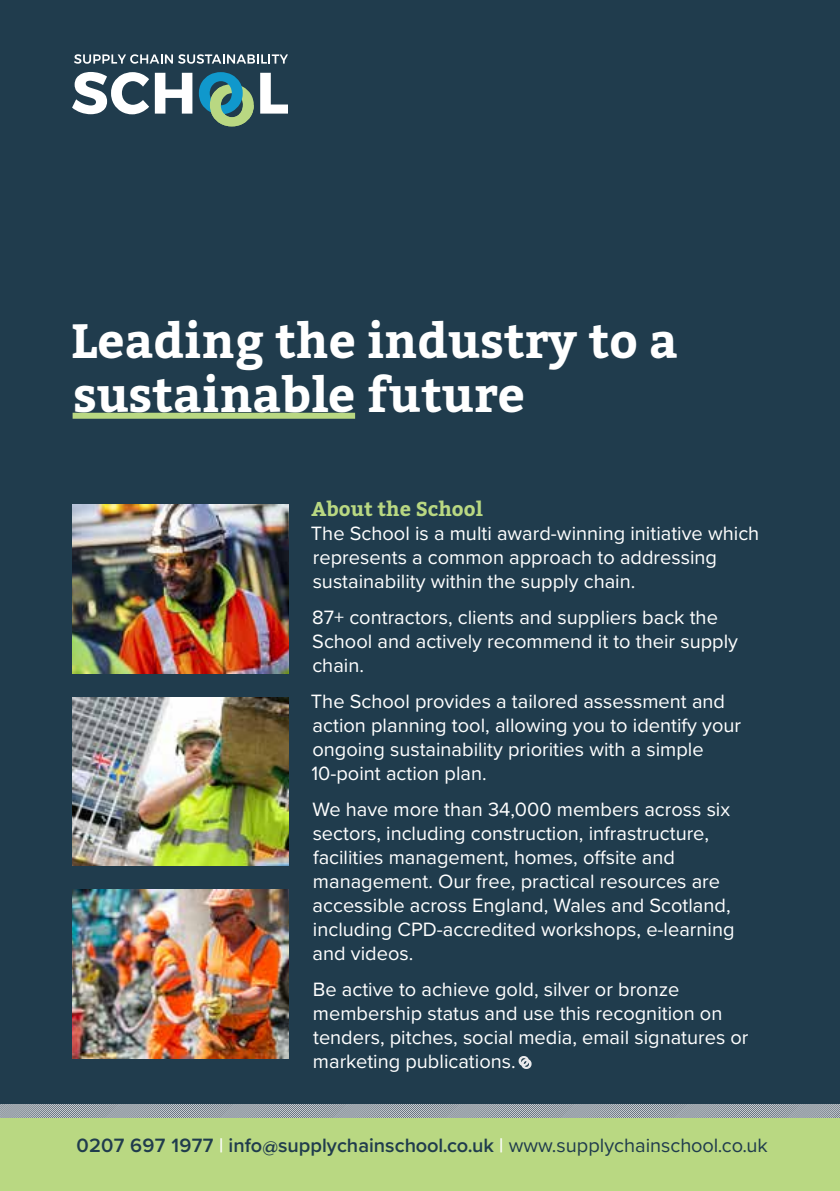
<style>
.page{position:relative;width:840px;height:1191px;background:#fff}
.page>*{position:absolute;margin:0;border:0;box-sizing:border-box;transform-origin:0 0}
.t1{font:700 48px/54px "Bitter";color:#fff}
.t2{font:20px/24px "Proxima Nova";color:#fff}
.t3{font:600 20px "Proxima Nova";color:#203c4d}
.t4{font:700 20px "Bitter";color:#b9d882}
.s1{color:#fff}
.s2{font-weight:400}
</style>
<div class="page">
<div style="left:0;top:0;width:839px;height:1191px;background:#203c4d"></div>
<svg style="left:0;top:1104px;width:839px;height:15px;background:#9ca6a7"></svg>
<div style="left:0;top:1119px;width:839px;height:72px;background:#b9d882"></div>
<svg style="left:518px;top:1056px;width:13px;height:13px"></svg>
<div style="left:73px;top:413px;width:282px;height:6px;background:#b9d882"></div>
<img style="left:72px;top:504px;width:216px;height:169px">
<img style="left:72px;top:697px;width:216px;height:168px">
<img style="left:72px;top:889px;width:216px;height:169px">
<svg style="left:199px;top:72px;width:55px;height:54px"></svg>
<svg style="left:74px;top:54px;width:214px;height:10px"></svg>
<svg style="left:72px;top:72px;width:77px;height:42px"></svg>
<svg style="left:155px;top:73px;width:37px;height:41px"></svg>
<svg style="left:260px;top:73px;width:28px;height:41px"></svg>
<h1 class="t1" style="left:72px;top:316px;width:607px">Leading the industry to a sustainable future</h1>
<p class="t4" style="left:311px;top:496px;width:173px">About the School</p>
<p class="t2" style="left:311px;top:520px;width:449px">The School is a multi award-winning initiative which represents a common approach to addressing sustainability within the supply chain.</p>
<p class="t2" style="left:312px;top:604px;width:427px">87+ contractors, clients and suppliers back the<br>School and actively recommend it to their supply chain.</p>
<p class="t2" style="left:311px;top:688px;width:431px">The School provides a tailored assessment and action planning tool, allowing you to identify your ongoing sustainability priorities with a simple 10-point action plan.</p>
<p class="t2" style="left:312px;top:796px;width:423px">We have more than 34,000 members across six sectors, including construction, infrastructure, facilities management, homes, offsite and management. Our free, practical resources are accessible across England, Wales and Scotland, including CPD-accredited workshops, e-learning and videos.</p>
<p class="t2" style="left:313px;top:976px;width:437px">Be active to achieve gold, silver or bronze membership status and use this recognition on tenders, pitches, social media, email signatures or marketing publications.</p>
<p class="t3" style="left:77px;top:1130px;width:692px">0207 697 1977 <span class="s1">|</span> info@supplychainschool.co.uk <span class="s1">|</span> <span class="s2">www.supplychainschool.co.uk</span></p>
</div>
